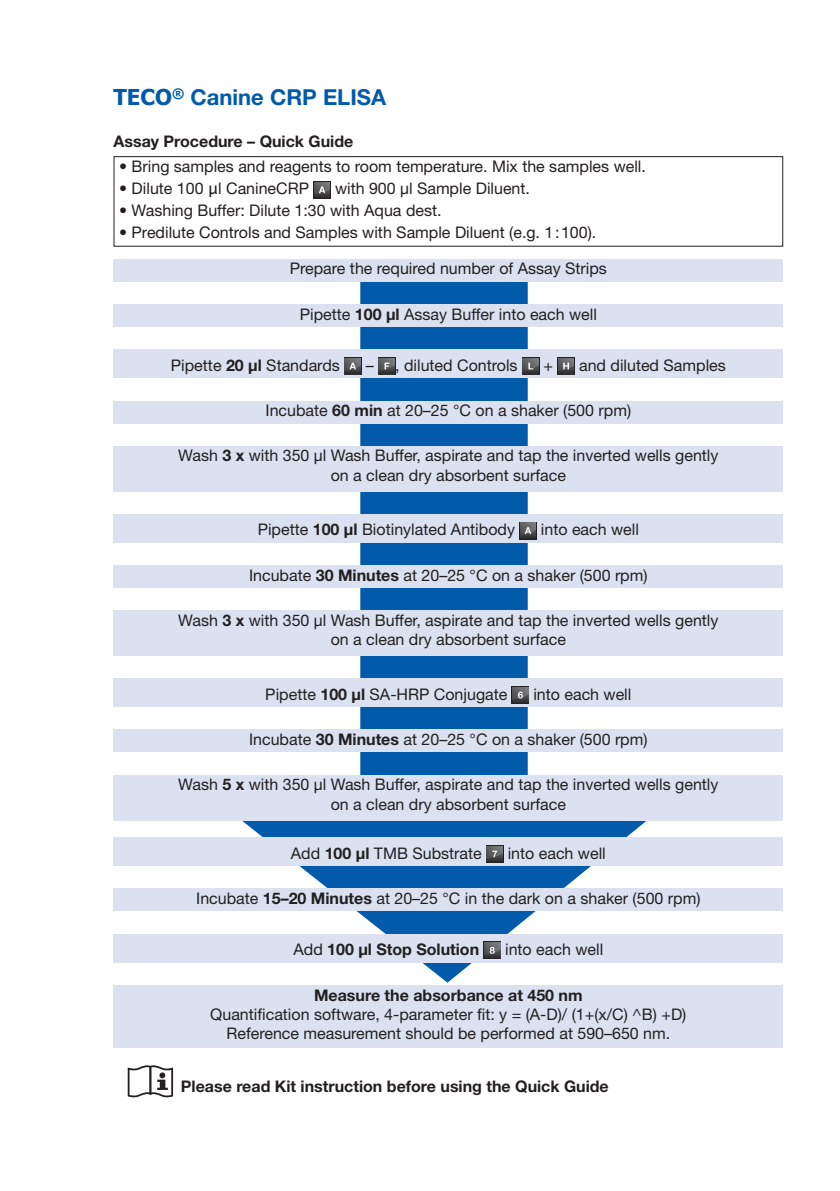
<style>
.page{position:relative;width:840px;height:1191px;background:#fff}
.page>*{position:absolute;margin:0;border:0;box-sizing:border-box;transform-origin:0 0}
.t1{font:700 22px "Helvetica Neue LT";color:#015aaa}
.t2{font:16px/19.2px "Helvetica Neue LT";color:#231f20;text-align:center}
.t3{font:700 16px "Helvetica Neue LT";color:#231f20}
.s1{font-family:"Tahoma"}
.s2{font-family:"Lucida Grande"}
.s3{font-weight:700}
.s4{font-weight:400}
</style>
<div class="page">
<div style="left:113px;top:156px;width:669px;height:91px;border:1px solid #231f20"></div>
<svg style="left:223px;top:281px;width:441px;height:701px"></svg>
<div style="left:113px;top:259px;width:669px;height:22px;background:#dbe1f1"></div>
<div style="left:113px;top:304px;width:669px;height:23px;background:#dbe1f1"></div>
<div style="left:113px;top:401px;width:669px;height:22px;background:#dbe1f1"></div>
<div style="left:113px;top:446px;width:669px;height:45px;background:#dbe1f1"></div>
<div style="left:113px;top:514px;width:669px;height:28px;background:#dbe1f1"></div>
<svg style="left:519px;top:522px;width:17px;height:5px"></svg>
<svg style="left:520px;top:523px;width:15px;height:4px"></svg>
<svg style="left:519px;top:527px;width:17px;height:12px"></svg>
<div style="left:113px;top:610px;width:669px;height:46px;background:#dbe1f1"></div>
<div style="left:113px;top:678px;width:669px;height:29px;background:#dbe1f1"></div>
<div style="left:511px;top:686px;width:17px;height:17px;background:#231f20"></div>
<svg style="left:512px;top:687px;width:16px;height:4px"></svg>
<svg style="left:512px;top:691px;width:16px;height:12px"></svg>
<div style="left:113px;top:729px;width:669px;height:23px;background:#dbe1f1"></div>
<div style="left:113px;top:888px;width:669px;height:23px;background:#dbe1f1"></div>
<div style="left:113px;top:985px;width:669px;height:62px;background:#dbe1f1"></div>
<div style="left:313px;top:181px;width:17px;height:17px;background:#231f20"></div>
<svg style="left:314px;top:182px;width:16px;height:4px"></svg>
<svg style="left:314px;top:186px;width:16px;height:12px"></svg>
<svg style="left:128px;top:1065px;width:45px;height:32px"></svg>
<div style="left:113px;top:837px;width:669px;height:29px;background:#dbe1f1"></div>
<svg style="left:486px;top:845px;width:17px;height:5px"></svg>
<svg style="left:486px;top:846px;width:16px;height:4px"></svg>
<svg style="left:486px;top:850px;width:17px;height:12px"></svg>
<div style="left:113px;top:565px;width:669px;height:23px;background:#dbe1f1"></div>
<div style="left:113px;top:775px;width:669px;height:45px;background:#dbe1f1"></div>
<div style="left:113px;top:934px;width:669px;height:28px;background:#dbe1f1"></div>
<svg style="left:484px;top:942px;width:15px;height:5px"></svg>
<svg style="left:483px;top:947px;width:17px;height:12px"></svg>
<div style="left:113px;top:349px;width:669px;height:29px;background:#dbe1f1"></div>
<div style="left:378px;top:358px;width:17px;height:17px;background:#77787b"></div>
<svg style="left:378px;top:358px;width:13px;height:5px"></svg>
<svg style="left:378px;top:363px;width:17px;height:12px"></svg>
<svg style="left:558px;top:358px;width:15px;height:5px"></svg>
<svg style="left:557px;top:363px;width:17px;height:12px"></svg>
<div style="left:522px;top:358px;width:17px;height:17px;background:#77797c"></div>
<svg style="left:522px;top:358px;width:13px;height:5px"></svg>
<svg style="left:522px;top:363px;width:17px;height:12px"></svg>
<svg style="left:345px;top:358px;width:15px;height:5px"></svg>
<svg style="left:344px;top:363px;width:17px;height:12px"></svg>
<h1 class="t1" style="left:113px;top:89px;width:274px"><span class="s1">TECO</span><sup>®</sup> Canine CRP ELISA</h1>
<p class="t3" style="left:113px;top:136px;width:241px">Assay Procedure – Quick Guide</p>
<p class="t2" style="left:119px;top:159px;width:528px">• Bring samples and reagents to room temperature. Mix the samples well.</p>
<p class="t2" style="left:119px;top:181px;width:191px">• Dilute 100 <span class="s2">µ</span>l CanineCRP</p>
<p class="t2" style="left:335px;top:181px;width:196px">with 900 µl Sample Diluent.</p>
<p class="t2" style="left:119px;top:203px;width:324px">• Washing Buffer: Dilute 1:30 with Aqua dest.</p>
<p class="t2" style="left:119px;top:225px;width:478px">• Predilute Controls and Samples with Sample Diluent (e.g. 1:100).</p>
<p class="t2" style="left:289px;top:260px;width:318px">Prepare the required number of Assay Strips</p>
<p class="t2" style="left:299px;top:306px;width:298px">Pipette <span class="s3">100 µl</span> Assay Buffer into each well</p>
<p class="t2" style="left:171px;top:357px;width:170px">Pipette <span class="s3">20 µl</span> Standards</p>
<p class="t2" style="left:365px;top:357px;width:153px">– , diluted Controls</p>
<p class="t2" style="left:543px;top:357px;width:11px">+</p>
<p class="t2" style="left:578px;top:357px;width:148px">and diluted Samples</p>
<p class="t2" style="left:265px;top:402px;width:367px">Incubate <span class="s3">60 min</span> at 20–25 °C on a shaker (500 rpm)</p>
<p class="t2" style="left:178px;top:448px;width:541px">Wash <span class="s3">3 x</span> with 350 µl Wash Buffer, aspirate and tap the inverted wells gently on a clean dry absorbent surface</p>
<p class="t2" style="left:257px;top:521px;width:259px">Pipette <span class="s3">100 µl</span> Biotinylated Antibody</p>
<p class="t2" style="left:540px;top:521px;width:99px">into each well</p>
<p class="t2" style="left:249px;top:567px;width:400px">Incubate <span class="s3">30 Minutes</span> at 20–25 °C on a shaker (500 rpm)</p>
<p class="t2" style="left:178px;top:612px;width:541px">Wash <span class="s3">3 x</span> with 350 µl Wash Buffer, aspirate and tap the inverted wells gently on a clean dry absorbent surface</p>
<p class="t2" style="left:265px;top:686px;width:243px">Pipette <span class="s3">100 µl</span> SA-HRP Conjugate</p>
<p class="t2" style="left:533px;top:686px;width:99px">into each well</p>
<p class="t2" style="left:249px;top:731px;width:400px">Incubate <span class="s3">30 Minutes</span> at 20–25 °C on a shaker (500 rpm)</p>
<p class="t2" style="left:178px;top:776px;width:541px">Wash <span class="s3">5 x</span> with 350 µl Wash Buffer, aspirate and tap the inverted wells gently on a clean dry absorbent surface</p>
<p class="t2" style="left:291px;top:845px;width:192px">Add <span class="s3">100 µl</span> TMB Substrate</p>
<p class="t2" style="left:507px;top:845px;width:99px">into each well</p>
<p class="t2" style="left:196px;top:890px;width:505px">Incubate <span class="s3">15–20 Minutes</span> at 20–25 °C in the dark on a shaker (500 rpm)</p>
<p class="t3" style="left:293px;top:943px;width:187px"><span class="s4">Add</span> 100 µl Stop Solution</p>
<p class="t2" style="left:505px;top:941px;width:99px">into each well</p>
<p class="t3" style="left:314px;top:989px;width:270px">Measure the absorbance at 450 nm</p>
<p class="t2" style="left:210px;top:1006px;width:477px">Quantification software, 4-parameter fit: y = (A-D)/ (1+(x/C) ^B) +D)<br>Reference measurement should be performed at 590–650 nm.</p>
<p class="t3" style="left:181px;top:1081px;width:429px">Please read Kit instruction before using the Quick Guide</p>
</div>
